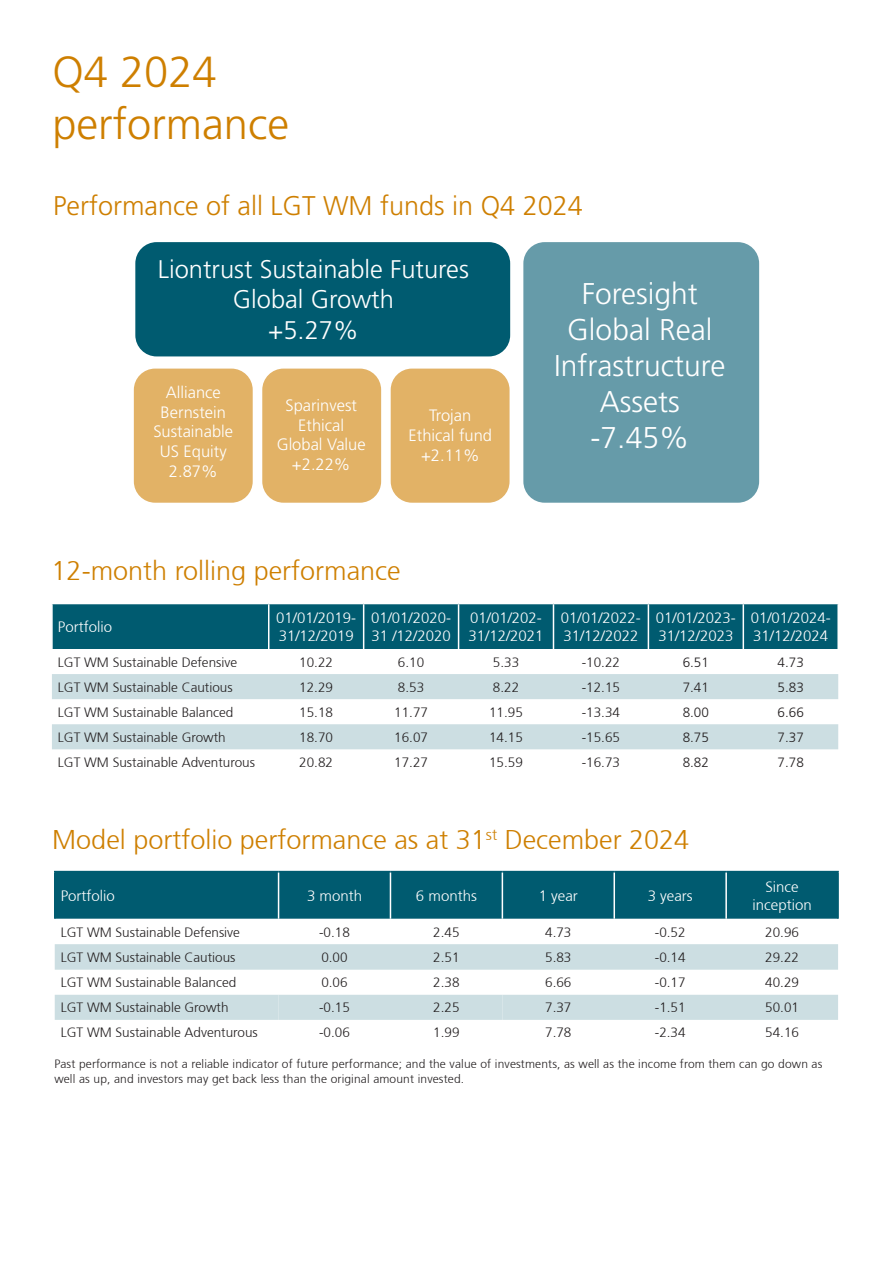
<style>
.page{position:relative;width:893px;height:1263px;background:#fff}
.page>*{position:absolute;margin:0;border:0;box-sizing:border-box;transform-origin:0 0}
.t1{font:300 43.5px "Frutiger LT Std";color:#ce7f00}
.t2{font:300 30px/36px "Frutiger LT Std";color:#fff;text-align:center}
.t3{font:300 27px "Frutiger 45";color:#ce7f00}
.heading_1{font:300 27px "Frutiger LT Std";color:#ce7f00}
.t4{font:300 25.5px/30.6px "Frutiger LT Std";color:#fff;text-align:center}
.t5{font:300 16.5px/19.8px "Frutiger LT Std";color:#fff;text-align:center}
.t6{font:300 15px "Frutiger 45";color:#fff}
.t7{font:300 13.5px "Frutiger 45";color:#231f20}
.t8{font:300 13.5px "Frutiger LT Std";color:#231f20}
.t9{font:300 12px/14.4px "Frutiger 45";letter-spacing:.01em;color:#231f20}
</style>
<div class="page">
<div style="left:53px;top:604px;width:784px;height:45px;background:#005b70"></div>
<svg style="left:52px;top:674px;width:786px;height:75px;fill:#ccdee2"></svg>
<hr style="left:268px;top:604px;width:1px;height:45px;background:#fff">
<hr style="left:363px;top:604px;width:1px;height:45px;background:#fff">
<hr style="left:458px;top:604px;width:1px;height:45px;background:#fff">
<hr style="left:553px;top:604px;width:1px;height:45px;background:#fff">
<hr style="left:648px;top:604px;width:1px;height:45px;background:#fff">
<hr style="left:743px;top:604px;width:1px;height:45px;background:#fff">
<div style="left:56px;top:872px;width:781px;height:47px;background:#005b70"></div>
<svg style="left:55px;top:944px;width:783px;height:76px;fill:#ccdee2"></svg>
<div style="left:279px;top:995px;width:223px;height:25px;background:#ccdee2"></div>
<hr style="left:278px;top:872px;width:1px;height:47px;background:#fff">
<hr style="left:390px;top:872px;width:1px;height:47px;background:#fff">
<hr style="left:502px;top:872px;width:1px;height:47px;background:#fff">
<hr style="left:613px;top:872px;width:2px;height:47px;background:#fff">
<hr style="left:725px;top:872px;width:2px;height:47px;background:#fff">
<hr style="left:54px;top:871px;width:225px;height:1px;background:#005b70">
<hr style="left:54px;top:872px;width:2px;height:47px;background:#005b70">
<hr style="left:279px;top:871px;width:111px;height:1px;background:#005b70">
<hr style="left:390px;top:871px;width:112px;height:1px;background:#005b70">
<hr style="left:502px;top:871px;width:112px;height:1px;background:#005b70">
<hr style="left:614px;top:871px;width:112px;height:1px;background:#005b70">
<hr style="left:726px;top:871px;width:113px;height:1px;background:#005b70">
<hr style="left:837px;top:872px;width:2px;height:47px;background:#005b70">
<div style="left:135px;top:242px;width:375px;height:114px;background:#005b70;border-radius:21px"></div>
<div style="left:134px;top:369px;width:119px;height:134px;background:#e2b266;border-radius:21px"></div>
<div style="left:262px;top:369px;width:119px;height:134px;background:#e2b266;border-radius:21px"></div>
<div style="left:391px;top:369px;width:119px;height:134px;background:#e2b266;border-radius:21px"></div>
<div style="left:523px;top:242px;width:236px;height:261px;background:#669ba9;border-radius:21px"></div>
<p class="t1" style="left:52px;top:47px;width:166px">Q4 2024</p>
<p class="t1" style="left:52px;top:99px;width:238px">performance</p>
<p class="heading_1" style="left:53px;top:190px;width:531px">Performance of all LGT WM funds in Q4 2024</p>
<p class="t4" style="left:158px;top:254px;width:313px">Liontrust Sustainable Futures<br>Global Growth</p>
<p class="t4" style="left:268px;top:315px;width:92px">+5.27%</p>
<p class="t5" style="left:153px;top:382px;width:81px">Alliance<br>Bernstein<br>Sustainable</p>
<p class="t5" style="left:160px;top:442px;width:68px">US Equity</p>
<p class="t5" style="left:169px;top:462px;width:50px">2.87%</p>
<p class="t5" style="left:277px;top:395px;width:90px">Sparinvest<br>Ethical<br>Global Value +2.22%</p>
<p class="t5" style="left:429px;top:406px;width:44px">Trojan</p>
<p class="t5" style="left:409px;top:426px;width:85px">Ethical fund +2.11%</p>
<p class="t2" style="left:554px;top:276px;width:173px">Foresight<br>Global Real<br>Infrastructure<br>Assets</p>
<p class="t2" style="left:591px;top:420px;width:100px">-7.45%</p>
<p class="t3" style="left:52px;top:555px;width:351px">12-month rolling performance</p>
<p class="t6" style="left:58px;top:618px;width:56px">Portfolio</p>
<p class="t6" style="left:276px;top:609px;width:82px">01/01/2019-</p>
<p class="t6" style="left:279px;top:627px;width:77px">31/12/2019</p>
<p class="t6" style="left:371px;top:609px;width:82px">01/01/2020-</p>
<p class="t6" style="left:371px;top:627px;width:81px">31 /12/2020</p>
<p class="t6" style="left:470px;top:609px;width:73px">01/01/202-</p>
<p class="t6" style="left:468px;top:627px;width:77px">31/12/2021</p>
<p class="t6" style="left:561px;top:609px;width:82px">01/01/2022-</p>
<p class="t6" style="left:563px;top:627px;width:77px">31/12/2022</p>
<p class="t6" style="left:656px;top:609px;width:82px">01/01/2023-</p>
<p class="t6" style="left:658px;top:627px;width:77px">31/12/2023</p>
<p class="t6" style="left:751px;top:609px;width:82px">01/01/2024-</p>
<p class="t6" style="left:753px;top:627px;width:77px">31/12/2024</p>
<p class="t7" style="left:58px;top:654px;width:181px">LGT WM Sustainable Defensive</p>
<p class="t7" style="left:299px;top:654px;width:35px">10.22</p>
<p class="t7" style="left:398px;top:654px;width:28px">6.10</p>
<p class="t7" style="left:493px;top:654px;width:28px">5.33</p>
<p class="t7" style="left:582px;top:654px;width:40px">-10.22</p>
<p class="t8" style="left:683px;top:654px;width:28px">6.51</p>
<p class="t8" style="left:778px;top:654px;width:28px">4.73</p>
<p class="t7" style="left:58px;top:679px;width:176px">LGT WM Sustainable Cautious</p>
<p class="t7" style="left:299px;top:679px;width:35px">12.29</p>
<p class="t7" style="left:398px;top:679px;width:28px">8.53</p>
<p class="t7" style="left:493px;top:679px;width:28px">8.22</p>
<p class="t7" style="left:582px;top:679px;width:40px">-12.15</p>
<p class="t8" style="left:683px;top:679px;width:28px">7.41</p>
<p class="t8" style="left:778px;top:679px;width:28px">5.83</p>
<p class="t7" style="left:58px;top:704px;width:177px">LGT WM Sustainable Balanced</p>
<p class="t7" style="left:299px;top:704px;width:35px">15.18</p>
<p class="t7" style="left:394px;top:704px;width:35px">11.77</p>
<p class="t7" style="left:489px;top:704px;width:35px">11.95</p>
<p class="t7" style="left:582px;top:704px;width:40px">-13.34</p>
<p class="t8" style="left:683px;top:704px;width:28px">8.00</p>
<p class="t8" style="left:778px;top:704px;width:28px">6.66</p>
<p class="t7" style="left:58px;top:729px;width:169px">LGT WM Sustainable Growth</p>
<p class="t7" style="left:299px;top:729px;width:35px">18.70</p>
<p class="t7" style="left:394px;top:729px;width:35px">16.07</p>
<p class="t7" style="left:489px;top:729px;width:35px">14.15</p>
<p class="t7" style="left:582px;top:729px;width:40px">-15.65</p>
<p class="t8" style="left:683px;top:729px;width:28px">8.75</p>
<p class="t8" style="left:778px;top:729px;width:28px">7.37</p>
<p class="t7" style="left:58px;top:755px;width:199px">LGT WM Sustainable Adventurous</p>
<p class="t7" style="left:299px;top:755px;width:35px">20.82</p>
<p class="t7" style="left:394px;top:755px;width:35px">17.27</p>
<p class="t7" style="left:489px;top:755px;width:35px">15.59</p>
<p class="t7" style="left:582px;top:755px;width:40px">-16.73</p>
<p class="t8" style="left:683px;top:755px;width:28px">8.82</p>
<p class="t8" style="left:778px;top:755px;width:28px">7.78</p>
<p class="t3" style="left:52px;top:824px;width:638px">Model portfolio performance as at 31<sup>st</sup> December 2024</p>
<p class="t6" style="left:61px;top:887px;width:56px">Portfolio</p>
<p class="t6" style="left:307px;top:887px;width:57px">3 month</p>
<p class="t6" style="left:416px;top:887px;width:62px">6 months</p>
<p class="t6" style="left:539px;top:887px;width:41px">1 year</p>
<p class="t6" style="left:648px;top:887px;width:46px">3 years</p>
<p class="t6" style="left:765px;top:878px;width:35px">Since</p>
<p class="t6" style="left:752px;top:896px;width:61px">inception</p>
<p class="t7" style="left:61px;top:924px;width:181px">LGT WM Sustainable Defensive</p>
<p class="t7" style="left:319px;top:924px;width:32px">-0.18</p>
<p class="t7" style="left:433px;top:924px;width:28px">2.45</p>
<p class="t7" style="left:545px;top:924px;width:28px">4.73</p>
<p class="t7" style="left:655px;top:924px;width:32px">-0.52</p>
<p class="t7" style="left:765px;top:924px;width:35px">20.96</p>
<p class="t7" style="left:61px;top:950px;width:176px">LGT WM Sustainable Cautious</p>
<p class="t7" style="left:321px;top:950px;width:28px">0.00</p>
<p class="t7" style="left:433px;top:950px;width:28px">2.51</p>
<p class="t7" style="left:545px;top:950px;width:28px">5.83</p>
<p class="t7" style="left:655px;top:950px;width:32px">-0.14</p>
<p class="t7" style="left:765px;top:950px;width:35px">29.22</p>
<p class="t7" style="left:61px;top:975px;width:177px">LGT WM Sustainable Balanced</p>
<p class="t7" style="left:321px;top:975px;width:28px">0.06</p>
<p class="t7" style="left:433px;top:975px;width:28px">2.38</p>
<p class="t7" style="left:545px;top:975px;width:28px">6.66</p>
<p class="t7" style="left:655px;top:975px;width:32px">-0.17</p>
<p class="t7" style="left:765px;top:975px;width:35px">40.29</p>
<p class="t7" style="left:61px;top:1000px;width:169px">LGT WM Sustainable Growth</p>
<p class="t7" style="left:319px;top:1000px;width:32px">-0.15</p>
<p class="t7" style="left:433px;top:1000px;width:28px">2.25</p>
<p class="t7" style="left:545px;top:1000px;width:28px">7.37</p>
<p class="t7" style="left:655px;top:1000px;width:32px">-1.51</p>
<p class="t7" style="left:765px;top:1000px;width:35px">50.01</p>
<p class="t7" style="left:61px;top:1025px;width:199px">LGT WM Sustainable Adventurous</p>
<p class="t7" style="left:319px;top:1025px;width:32px">-0.06</p>
<p class="t7" style="left:433px;top:1025px;width:28px">1.99</p>
<p class="t7" style="left:545px;top:1025px;width:28px">7.78</p>
<p class="t7" style="left:655px;top:1025px;width:32px">-2.34</p>
<p class="t7" style="left:765px;top:1025px;width:35px">54.16</p>
<p class="t9" style="left:54px;top:1057px;width:770px">Past performance is not a reliable indicator of future performance; and the value of investments, as well as the income from them can go down as well as up, and investors may get back less than the original amount invested.</p>
</div>
